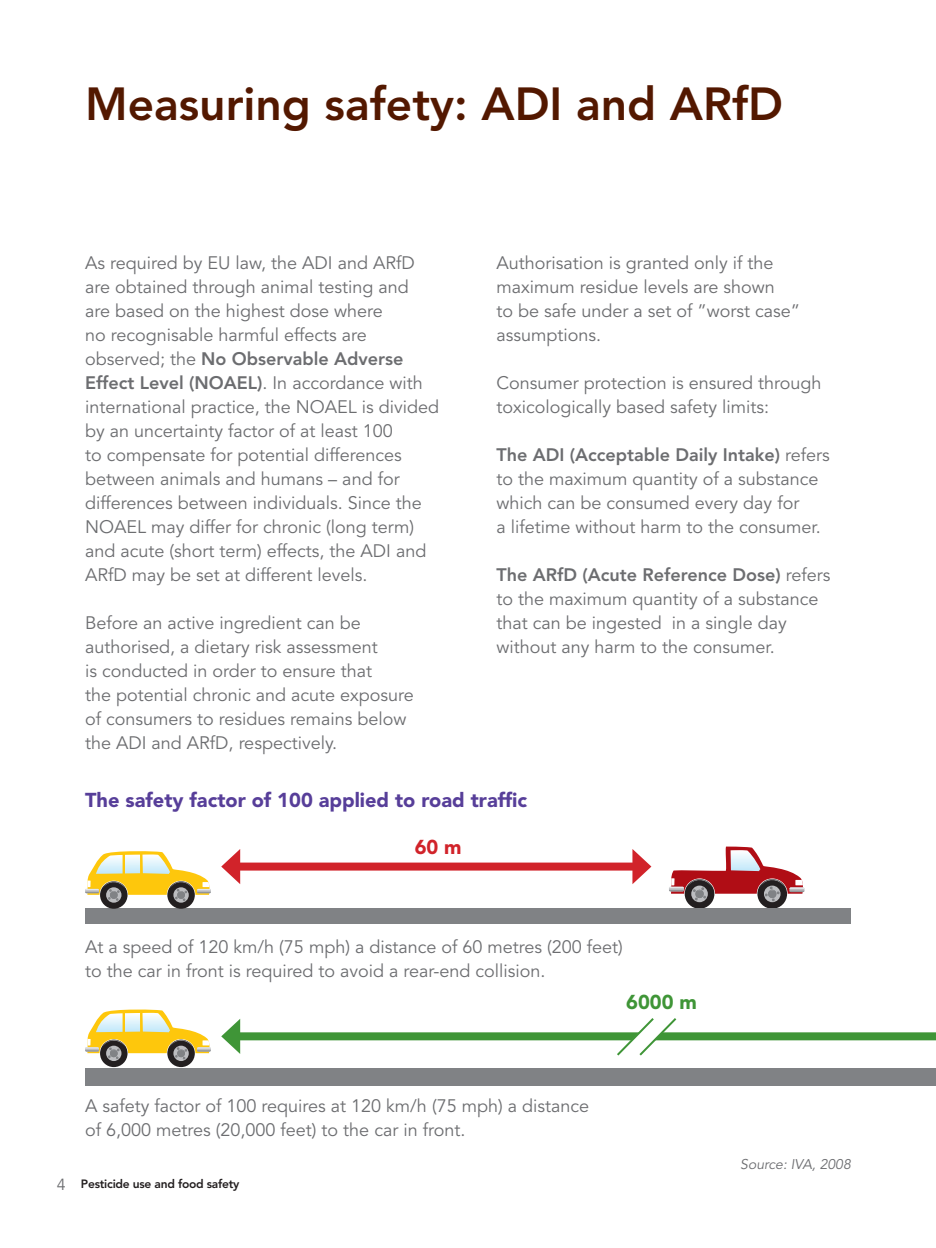
<style>
.page{position:relative;width:936px;height:1248px;background:#fff}
.page>*{position:absolute;margin:0;border:0;box-sizing:border-box;transform-origin:0 0}
.t1{font:800 46px "Avenir LT Std";color:#531800}
.t2{font:900 20px "Avenir LT Std";color:#573e99}
.t3{font:900 20px "Avenir LT Std";color:#3f9537}
.t4{font:900 20px "Avenir LT Std";color:#d1232a}
.t5{font:18px/24px "Avenir LT Std";color:#6c6d70}
.t6{font:italic 14px "Avenir LT Std";color:#6c6d70}
.t7{font:800 12px "Avenir LT Std";letter-spacing:-.02em;color:#231f20}
.s1{font-weight:800}
.s2{font-weight:400;font-size:16px;color:#6c6d70}
</style>
<div class="page">
<div style="left:684px;top:879px;width:30px;height:29px;background:#231f20;border-radius:50%"></div>
<div style="left:757px;top:879px;width:30px;height:29px;background:#231f20;border-radius:50%"></div>
<svg style="left:669px;top:846px;width:135px;height:55px"></svg>
<div style="left:85px;top:908px;width:765px;height:16px;background:#808285"></div>
<div style="left:85px;top:1068px;width:850px;height:17px;background:#808285"></div>
<div style="left:167px;top:881px;width:28px;height:27px;background:#231f20;border-radius:50%"></div>
<div style="left:173px;top:887px;width:16px;height:15px;background:#bcbdc0;border-radius:50%"></div>
<div style="left:100px;top:881px;width:27px;height:27px;background:#231f20;border-radius:50%"></div>
<div style="left:106px;top:887px;width:15px;height:15px;background:#bcbdc0;border-radius:50%"></div>
<svg style="left:85px;top:851px;width:126px;height:50px"></svg>
<svg style="left:167px;top:1039px;width:28px;height:27px"></svg>
<div style="left:100px;top:1039px;width:27px;height:27px;background:#231f20;border-radius:50%"></div>
<div style="left:106px;top:1045px;width:15px;height:15px;background:#bcbdc0;border-radius:50%"></div>
<svg style="left:85px;top:1009px;width:126px;height:50px"></svg>
<div style="left:233px;top:862px;width:406px;height:8px;background:#d1232a"></div>
<svg style="left:221px;top:849px;width:19px;height:35px"></svg>
<svg style="left:632px;top:849px;width:19px;height:35px"></svg>
<div style="left:233px;top:1032px;width:702px;height:8px;background:#3f9537"></div>
<svg style="left:221px;top:1019px;width:19px;height:34px"></svg>
<svg style="left:612px;top:1018px;width:89px;height:38px"></svg>
<h1 class="t1" style="left:85px;top:77px;width:699px">Measuring safety: ADI and ARfD</h1>
<p class="t5" style="left:85px;top:251px;width:355px">As required by EU law, the ADI and ARfD are obtained through animal testing and<br>are based on the highest dose where<br>no recognisable harmful effects are observed; the <span class="s1">No Observable Adverse Effect Level (NOAEL)</span>. In accordance with international practice, the NOAEL is divided by an uncertainty factor of at least 100<br>to compensate for potential differences between animals and humans – and for differences between individuals. Since the NOAEL may differ for chronic (long term) and acute (short term) effects, the ADI and ARfD may be set at different levels.</p>
<p class="t5" style="left:85px;top:611px;width:330px">Before an active ingredient can be authorised, a dietary risk assessment<br>is conducted in order to ensure that<br>the potential chronic and acute exposure of consumers to residues remains below the ADI and ARfD, respectively.</p>
<p class="t5" style="left:496px;top:251px;width:305px">Authorisation is granted only if the maximum residue levels are shown<br>to be safe under a set of ”worst case” assumptions.</p>
<p class="t5" style="left:496px;top:371px;width:326px">Consumer protection is ensured through toxicologically based safety limits:</p>
<p class="t5" style="left:496px;top:443px;width:335px"><span class="s1">The ADI (Acceptable Daily Intake)</span> refers to the maximum quantity of a substance which can be consumed every day for<br>a lifetime without harm to the consumer.</p>
<p class="t5" style="left:496px;top:563px;width:335px"><span class="s1">The ARfD (Acute Reference Dose)</span> refers to the maximum quantity of a substance that can be ingested in a single day without any harm to the consumer.</p>
<p class="t2" style="left:85px;top:787px;width:443px">The safety factor of 100 applied to road traffic</p>
<p class="t4" style="left:414px;top:835px;width:49px">60 m</p>
<p class="t5" style="left:85px;top:935px;width:539px">At a speed of 120 km/h (75 mph) a distance of 60 metres (200 feet) to the car in front is required to avoid a rear-end collision.</p>
<p class="t5" style="left:85px;top:1093px;width:505px">A safety factor of 100 requires at 120 km/h (75 mph) a distance of 6,000 metres (20,000 feet) to the car in front.</p>
<p class="t7" style="left:57px;top:1176px;width:184px"><span class="s2">4</span> Pesticide use and food safety</p>
<p class="t3" style="left:626px;top:989px;width:72px">6000 m</p>
<p class="t6" style="left:740px;top:1156px;width:112px">Source: IVA, 2008</p>
</div>
